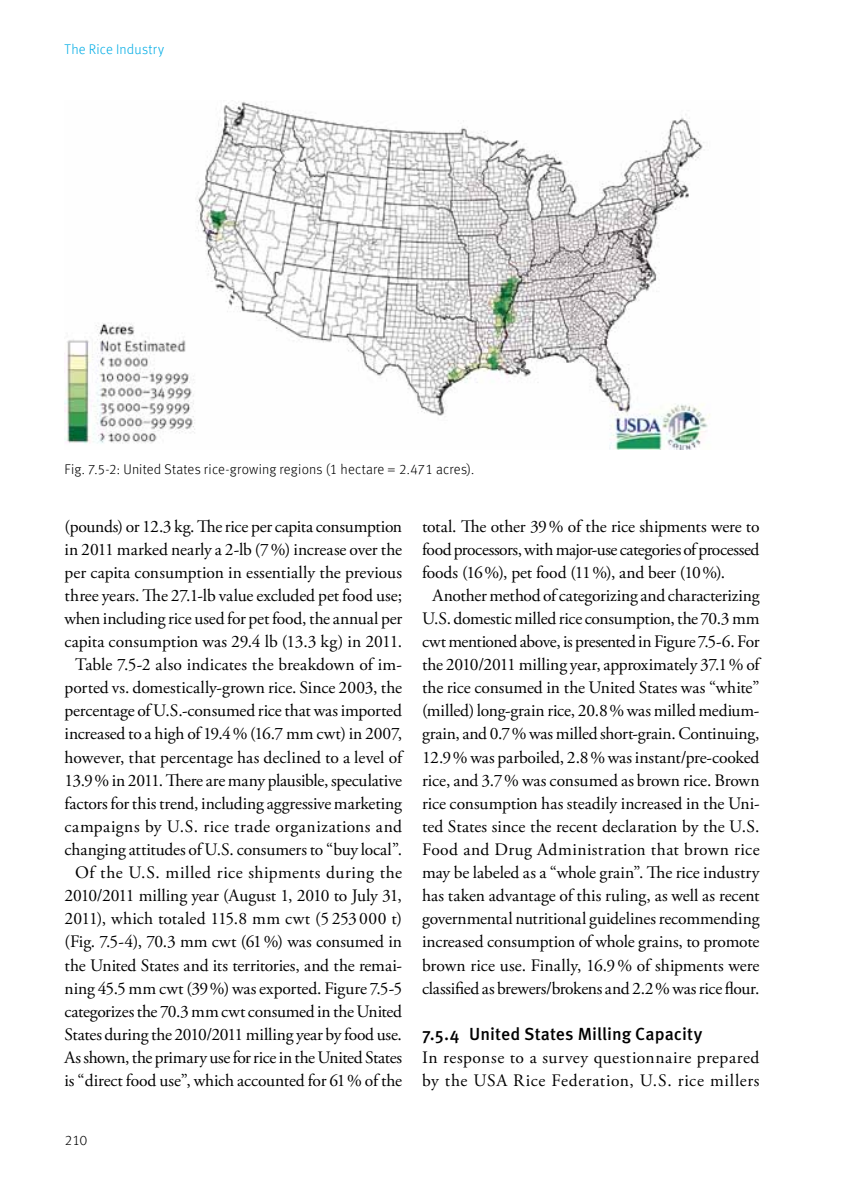
<style>
.page{position:relative;width:844px;height:1191px;background:#fff}
.page>*{position:absolute;margin:0;border:0;box-sizing:border-box;transform-origin:0 0}
.t1{font:17.5px/23.1px "Adobe Garamond Pro";letter-spacing:-.005em;color:#000;text-align:center}
.t2{font:17.5px "Adobe Garamond Pro";letter-spacing:-.025em;color:#000}
.t3{font:17.5px/23.1px "Adobe Garamond Pro";letter-spacing:.03em;color:#000}
.t4{font:17.5px "Adobe Garamond Pro";letter-spacing:.025em;color:#000}
.t5{font:500 17.5px "Meta OT";letter-spacing:.005em;color:#000}
.t6{font:300 14px "Meta Offc";letter-spacing:.01em;color:#000}
.t7{font:300 14px "Meta Offc";letter-spacing:.015em;color:#00ace5}
</style>
<div class="page">
<img style="left:64px;top:101px;width:646px;height:348px">
<p class="t7" style="left:64px;top:41px;width:101px">The Rice Industry</p>
<p class="t6" style="left:64px;top:461px;width:411px">Fig. 7.5-2: United States rice-growing regions (1 hectare = 2.471 acres).</p>
<p class="t1" style="left:64px;top:515px;width:339px">(pounds) or 12.3 kg. The rice per capita consumption in 2011 marked nearly a 2-lb (7%) increase over the per capita consumption in essentially the previous three years. The 27.1-lb value excluded pet food use; when including rice used for pet food, the annual per capita consumption was 29.4 lb (13.3 kg) in 2011.<br>Table 7.5-2 also indicates the breakdown of im&shy;ported vs. domestically-grown rice. Since 2003, the percentage of U.S.-consumed rice that was imported increased to a high of 19.4% (16.7 mm cwt) in 2007, however, that percentage has declined to a level of 13.9% in 2011. There are many plausible, speculative factors for this trend, including aggressive marketing campaigns by U.S. rice trade organizations and changing attitudes of U.S. consumers to “buy local”.<br>Of the U.S. milled rice shipments during the 2010/2011 milling year (August 1, 2010 to July 31, 2011), which totaled 115.8 mm cwt (5 253 000 t) (Fig. 7.5-4), 70.3 mm cwt (61%) was consumed in the United States and its territories, and the remai&shy;ning 45.5 mm cwt (39%) was exported. Figure 7.5-5 categorizes the 70.3 mm cwt consumed in the United States during the 2010/2011 milling year by food use.<br>As shown, the primary use for rice in the United States is “direct food use”, which accounted for 61% of the</p>
<p class="t1" style="left:422px;top:515px;width:339px">total. The other 39% of the rice shipments were to</p>
<p class="t2" style="left:422px;top:538px;width:339px">food processors, with major-use categories of processed</p>
<p class="t1" style="left:422px;top:561px;width:305px">foods (16%), pet food (11%), and beer (10%).</p>
<p class="t1" style="left:432px;top:584px;width:328px">Another method of categorizing and characterizing</p>
<p class="t1" style="left:422px;top:607px;width:339px">U.S. domestic milled rice consumption, the 70.3 mm</p>
<p class="t2" style="left:422px;top:631px;width:339px">cwt mentioned above, is presented in Figure 7.5-6. For</p>
<p class="t1" style="left:422px;top:653px;width:339px">the 2010/2011 milling year, approximately 37.1% of</p>
<p class="t1" style="left:422px;top:677px;width:339px">the rice consumed in the United States was “white”</p>
<p class="t1" style="left:422px;top:700px;width:339px">(milled) long-grain rice, 20.8% was milled medium-</p>
<p class="t1" style="left:422px;top:723px;width:339px">grain, and 0.7% was milled short-grain. Continuing,</p>
<p class="t1" style="left:422px;top:746px;width:339px">12.9% was parboiled, 2.8% was instant/pre-cooked</p>
<p class="t1" style="left:422px;top:769px;width:339px">rice, and 3.7% was consumed as brown rice. Brown</p>
<p class="t1" style="left:422px;top:792px;width:339px">rice consumption has steadily increased in the Uni-</p>
<p class="t1" style="left:422px;top:815px;width:339px">ted States since the recent declaration by the U.S.</p>
<p class="t4" style="left:422px;top:839px;width:339px">Food and Drug Administration that brown rice</p>
<p class="t1" style="left:422px;top:861px;width:339px">may be labeled as a “whole grain”. The rice industry</p>
<p class="t1" style="left:422px;top:884px;width:339px">has taken advantage of this ruling, as well as recent</p>
<p class="t1" style="left:422px;top:908px;width:339px">governmental nutritional guidelines recommending</p>
<p class="t1" style="left:422px;top:931px;width:339px">increased consumption of whole grains, to promote</p>
<p class="t1" style="left:422px;top:954px;width:339px">brown rice use. Finally, 16.9% of shipments were</p>
<p class="t1" style="left:422px;top:977px;width:339px">classified as brewers/brokens and 2.2% was rice flour.</p>
<p class="t5" style="left:422px;top:1023px;width:282px">7.5.4 United States Milling Capacity</p>
<p class="t3" style="left:422px;top:1046px;width:339px">In response to a survey questionnaire prepared by the USA Rice Federation, U.S. rice millers</p>
<p class="t6" style="left:64px;top:1132px;width:24px">210</p>
</div>
